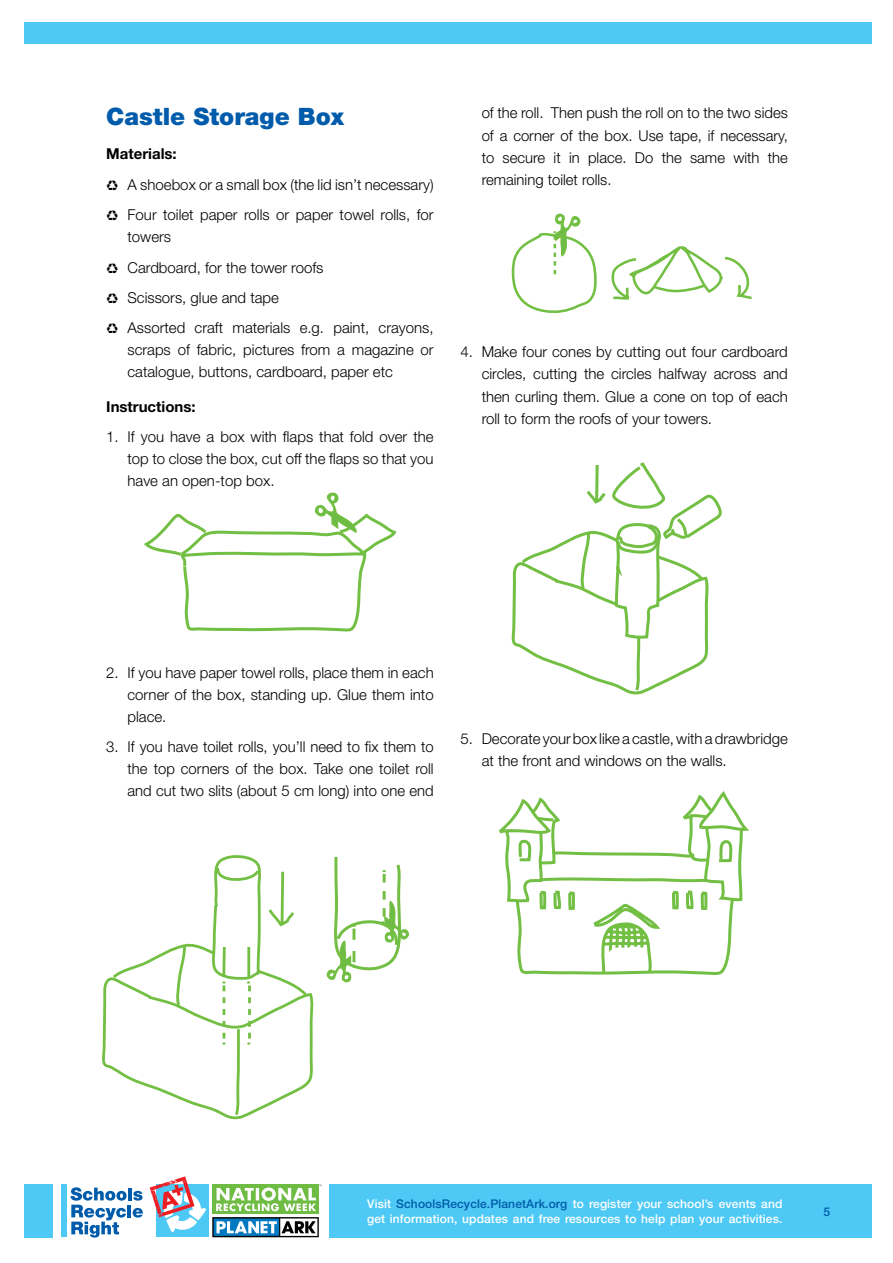
<style>
.page{position:relative;width:893px;height:1263px;background:#fff}
.page>*{position:absolute;margin:0;border:0;box-sizing:border-box;transform-origin:0 0}
.t1{font:900 24px "Helvetica Neue";color:#005baa}
.t2{font:300 15px/21.9px "Helvetica Neue";color:#000;text-align:justify}
.t3{font:700 15px "Helvetica Neue";color:#000}
.t4{font:500 12px/14.4px "Helvetica Neue";letter-spacing:.01em;color:#fff}
.t5{font:500 12px "Helvetica Neue";color:#005baa}
.s1{font-weight:700}
.s2{color:#005baa}
</style>
<div class="page">
<div style="left:329px;top:1184px;width:542px;height:53px;background:#4ec9f5"></div>
<div style="left:24px;top:1184px;width:28px;height:53px;background:#4ec9f5"></div>
<div style="left:24px;top:22px;width:847px;height:22px;background:#4ec9f5"></div>
<div style="left:156px;top:1184px;width:53px;height:53px;background:#4ec9f5"></div>
<svg style="left:212px;top:1217px;width:107px;height:20px"></svg>
<div style="left:212px;top:1184px;width:107px;height:30px;background:#6fbc44"></div>
<svg style="left:216px;top:1185px;width:106px;height:26px"></svg>
<div style="left:61px;top:1184px;width:5px;height:53px;background:#4ec9f5"></div>
<svg style="left:150px;top:1176px;width:56px;height:56px"></svg>
<svg style="left:71px;top:1187px;width:72px;height:50px"></svg>
<svg style="left:144px;top:492px;width:253px;height:140px"></svg>
<svg style="left:102px;top:855px;width:212px;height:264px"></svg>
<svg style="left:511px;top:213px;width:241px;height:100px"></svg>
<svg style="left:499px;top:462px;width:250px;height:513px"></svg>
<svg style="left:326px;top:856px;width:83px;height:127px"></svg>
<h1 class="t1" style="left:106px;top:102px;width:239px">Castle Storage Box</h1>
<p class="t2" style="left:106px;top:138px;width:329px;line-height:30.5px;text-align:left"><span class="s1">Materials:<br></span>♻ A shoebox or a small box (the lid isn’t necessary) ♻ Four toilet paper rolls or paper towel rolls, for</p>
<p class="t2" style="left:106px;top:221px;width:329px;line-height:30.5px;text-align:left;text-indent:21px">towers<br>♻ Cardboard, for the tower roofs<br>♻ Scissors, glue and tape<br>♻ Assorted craft materials e.g. paint, crayons,</p>
<p class="t2" style="left:127px;top:339px;width:308px">scraps of fabric, pictures from a magazine or catalogue, buttons, cardboard, paper etc</p>
<p class="t3" style="left:106px;top:397px;width:91px">Instructions:</p>
<p class="t2" style="left:127px;top:426px;width:308px;text-indent:-21px">1. If you have a box with flaps that fold over the top to close the box, cut off the flaps so that you have an open-top box.</p>
<p class="t2" style="left:482px;top:101px;width:308px;line-height:22.4px">of the roll. Then push the roll on to the two sides of a corner of the box. Use tape, if necessary, to secure it in place. Do the same with the remaining toilet rolls.</p>
<p class="t2" style="left:482px;top:340px;width:308px;line-height:22.4px;text-indent:-21px">4. Make four cones by cutting out four cardboard circles, cutting the circles halfway across and then curling them. Glue a cone on top of each roll to form the roofs of your towers.</p>
<p class="t2" style="left:127px;top:661px;width:308px;text-indent:-21px">2. If you have paper towel rolls, place them in each corner of the box, standing up. Glue them into place.</p>
<p class="t2" style="left:128px;top:735px;width:308px;text-indent:-21px">3. If you have toilet rolls, you’ll need to fix them to the top corners of the box. Take one toilet roll and cut two slits (about 5 cm long) into one end</p>
<p class="t2" style="left:482px;top:727px;width:308px;line-height:22.5px;text-indent:-21px">5. Decorate your box like a castle, with a drawbridge at the front and windows on the walls.</p>
<p class="t4" style="left:367px;top:1197px;width:417px">Visit <span class="s2">SchoolsRecycle.PlanetArk.org</span> to register your school’s events and get information, updates and free resources to help plan your activities.</p>
<p class="t5" style="left:823px;top:1204px;width:8px">5</p>
</div>
